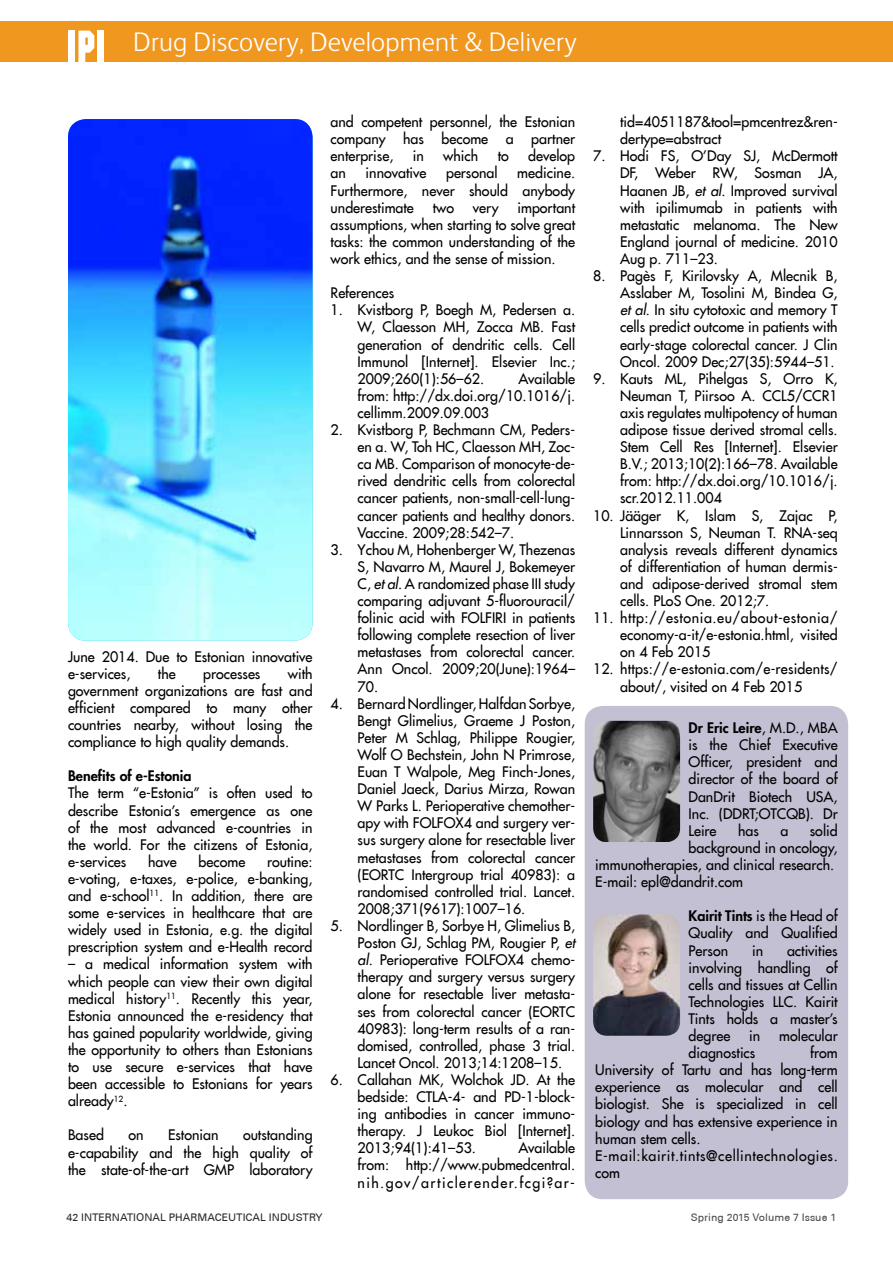
<style>
.page{position:relative;width:893px;height:1263px;background:#fff}
.page>*{position:absolute;margin:0;border:0;box-sizing:border-box;transform-origin:0 0}
.t1{font:300 27px "FS Albert";letter-spacing:.005em;color:#fff}
.t2{font:14.25px/17.1px "Futura LT";color:#000;text-align:justify}
.t3{font:800 14.25px "Futura LT";color:#000}
.t4{font:500 10.5px "Univers CE";color:#292829}
.t5{font:500 10.5px "Univers CE";color:#4d4d4f}
.s1{font-style:italic}
.s2{font-weight:800}
</style>
<div class="page">
<div style="left:0;top:21px;width:893px;height:41px;background:#f09720"></div>
<div style="left:68px;top:31px;width:7px;height:33px;background:#fff"></div>
<svg style="left:78px;top:31px;width:16px;height:31px"></svg>
<div style="left:97px;top:31px;width:7px;height:33px;background:#fff"></div>
<div style="left:585px;top:706px;width:263px;height:493px;background:#c3c0d3;border-radius:18px"></div>
<img style="left:593px;top:721px;width:87px;height:121px">
<img style="left:593px;top:914px;width:87px;height:122px">
<img style="left:68px;top:119px;width:245px;height:522px">
<h1 class="t1" style="left:133px;top:26px;width:445px">Drug Discovery, Development &amp; Delivery</h1>
<p class="t2" style="left:68px;top:648px;width:246px">June 2014. Due to Estonian innovative e-services,</p>
<p class="t2" style="left:68px;top:665px;width:246px;text-indent:220px">with government organizations are fast and efficient compared to many other countries nearby, without losing the compliance to high quality demands.</p>
<p class="t3" style="left:68px;top:766px;width:125px">Benefits of e-Estonia</p>
<p class="t2" style="left:68px;top:784px;width:246px">The term “e-Estonia” is often used to describe Estonia’s emergence as one of the most advanced e-countries in the world. For the citizens of Estonia, e-services</p>
<p class="t2" style="left:158px;top:665px;width:19px">the</p>
<p class="t2" style="left:203px;top:665px;width:59px">processes</p>
<p class="t2" style="left:148px;top:853px;width:30px">have</p>
<p class="t2" style="left:199px;top:853px;width:48px">become</p>
<p class="t2" style="left:68px;top:853px;width:246px;text-indent:199px">routine: e-voting, e-taxes, e-police, e-banking, and e-school<sup>11</sup>. In addition, there are some e-services in healthcare that are widely used in Estonia, e.g. the digital prescription system and e-Health record</p>
<p class="t2" style="left:68px;top:955px;width:246px">– a medical information system with which people can view their own digital medical history<sup>11</sup>. Recently this year, Estonia announced the e-residency that has gained popularity worldwide, giving the opportunity to others than Estonians to use secure e-services that have been accessible to Estonians for years already<sup>12</sup>.</p>
<p class="t2" style="left:68px;top:1126px;width:37px">Based</p>
<p class="t2" style="left:128px;top:1126px;width:17px">on</p>
<p class="t2" style="left:168px;top:1126px;width:52px">Estonian</p>
<p class="t2" style="left:68px;top:1126px;width:246px;text-indent:175px">outstanding e-capability and the high quality of the state-of-the-art GMP laboratory</p>
<p class="t2" style="left:331px;top:113px;width:246px">and competent personnel, the Estonian company has become a partner enterprise,</p>
<p class="t2" style="left:413px;top:147px;width:13px">in</p>
<p class="t2" style="left:443px;top:147px;width:37px">which</p>
<p class="t2" style="left:498px;top:147px;width:13px">to</p>
<p class="t2" style="left:528px;top:147px;width:48px">develop</p>
<p class="t2" style="left:331px;top:165px;width:17px">an</p>
<p class="t2" style="left:366px;top:165px;width:62px">innovative</p>
<p class="t2" style="left:446px;top:165px;width:53px">personal</p>
<p class="t2" style="left:331px;top:165px;width:246px;text-indent:187px">medicine.<br>Furthermore, never should anybody underestimate</p>
<p class="t2" style="left:331px;top:199px;width:246px;text-indent:187px">important assumptions, when starting to solve great tasks: the common understanding of the work ethics, and the sense of mission.</p>
<p class="t2" style="left:331px;top:284px;width:65px">References</p>
<p class="t2" style="left:358px;top:301px;width:219px;text-indent:-27px">1. Kvistborg P, Boegh M, Pedersen a.<br>W, Claesson MH, Zocca MB. Fast generation of dendritic cells. Cell Immunol [Internet]. Elsevier Inc.; 2009;260(1):56–62.</p>
<p class="t2" style="left:433px;top:199px;width:23px">two</p>
<p class="t2" style="left:473px;top:199px;width:27px">very</p>
<p class="t2" style="left:358px;top:370px;width:219px;text-indent:161px">Available from: http://dx.doi.org/10.1016/j. cellimm.2009.09.003</p>
<p class="t2" style="left:358px;top:421px;width:219px;text-indent:-27px">2. Kvistborg P, Bechmann CM, Peders&shy;en a. W, Toh HC, Claesson MH, Zoc&shy;ca MB. Comparison of monocyte-de&shy;rived dendritic cells from colorectal cancer patients, non-small-cell-lung&shy;cancer patients and healthy donors.<br>Vaccine. 2009;28:542–7.</p>
<p class="t2" style="left:358px;top:541px;width:219px;text-indent:-27px">3. Ychou M, Hohenberger W, Thezenas S, Navarro M, Maurel J, Bokemeyer C, <span class="s1">et al</span>. A randomized phase III study comparing adjuvant 5-fluorouracil/ folinic acid with FOLFIRI in patients following complete resection of liver metastases from colorectal cancer.<br>Ann Oncol. 2009;20(June):1964– 70.</p>
<p class="t2" style="left:358px;top:695px;width:219px;text-indent:-27px">4. Bernard Nordlinger, Halfdan Sorbye, Bengt Glimelius, Graeme J Poston, Peter M Schlag, Philippe Rougier, Wolf O Bechstein, John N Primrose, Euan T Walpole, Meg Finch-Jones, Daniel Jaeck, Darius Mirza, Rowan W Parks L. Perioperative chemother&shy;apy with FOLFOX4 and surgery ver&shy;sus surgery alone for resectable liver metastases from colorectal cancer (EORTC Intergroup trial 40983): a randomised controlled trial. Lancet.<br>2008;371(9617):1007–16.</p>
<p class="t2" style="left:358px;top:917px;width:219px;text-indent:-27px">5. Nordlinger B, Sorbye H, Glimelius B, Poston GJ, Schlag PM, Rougier P, <span class="s1">et al</span>. Perioperative FOLFOX4 chemo&shy;therapy and surgery versus surgery alone for resectable liver metasta&shy;ses from colorectal cancer (EORTC 40983): long-term results of a ran&shy;domised, controlled, phase 3 trial.<br>Lancet Oncol. 2013;14:1208–15.</p>
<p class="t2" style="left:358px;top:1071px;width:219px;text-indent:-27px">6. Callahan MK, Wolchok JD. At the bedside: CTLA-4- and PD-1-block&shy;ing antibodies in cancer immuno&shy;therapy. J Leukoc Biol [Internet].<br>2013;94(1):41–53.</p>
<p class="t2" style="left:358px;top:1139px;width:219px;text-indent:161px">Available from: http://www.pubmedcentral. nih.gov/articlerender.fcgi?ar-</p>
<p class="t2" style="left:620px;top:113px;width:219px">tid=4051187&amp;tool=pmcentrez&amp;ren&shy;dertype=abstract</p>
<p class="t2" style="left:620px;top:147px;width:219px;text-indent:-27px">7. Hodi FS, O’Day SJ, McDermott DF, Weber RW, Sosman JA, Haanen JB, <span class="s1">et al</span>. Improved survival with ipilimumab in patients with metastatic melanoma. The New England journal of medicine. 2010<br>Aug p. 711–23.</p>
<p class="t2" style="left:620px;top:267px;width:219px;text-indent:-27px">8. Pagès F, Kirilovsky A, Mlecnik B, Asslaber M, Tosolini M, Bindea G, <span class="s1">et al</span>. In situ cytotoxic and memory T cells predict outcome in patients with early-stage colorectal cancer. J Clin Oncol. 2009 Dec;27(35):5944–51.</p>
<p class="t2" style="left:620px;top:370px;width:219px;text-indent:-27px">9. Kauts ML, Pihelgas S, Orro K, Neuman T, Piirsoo A. CCL5/CCR1 axis regulates multipotency of human adipose tissue derived stromal cells.<br>Stem Cell Res [Internet]. Elsevier B.V.; 2013;10(2):166–78. Available from: http://dx.doi.org/10.1016/j. scr.2012.11.004</p>
<p class="t2" style="left:620px;top:507px;width:219px;text-indent:-27px">10. Jääger K, Islam S, Zajac P, Linnarsson S, Neuman T. RNA-seq analysis reveals different dynamics of differentiation of human dermis&shy;and adipose-derived stromal stem cells. PLoS One. 2012;7.</p>
<p class="t2" style="left:620px;top:609px;width:219px;text-indent:-27px">11. http://estonia.eu/about-estonia/ economy-a-it/e-estonia.html, visited on 4 Feb 2015</p>
<p class="t2" style="left:593px;top:660px;width:246px;text-align:center">12. https://e-estonia.com/e-residents/ about/, visited on 4 Feb 2015</p>
<p class="t2" style="left:689px;top:719px;width:151px"><span class="s2">Dr Eric Leire</span>, M.D., MBA is the Chief Executive Officer, president and director of the board of DanDrit Biotech USA, Inc. (DDRT;OTCQB). Dr Leire</p>
<p class="t2" style="left:738px;top:822px;width:22px">has</p>
<p class="t2" style="left:780px;top:822px;width:9px">a</p>
<p class="t2" style="left:810px;top:822px;width:29px">solid</p>
<p class="t2" style="left:689px;top:839px;width:151px">background in oncology,</p>
<p class="t2" style="left:595px;top:856px;width:241px">immunotherapies, and clinical research.</p>
<p class="t2" style="left:595px;top:873px;width:149px">E-mail: epl@dandrit.com</p>
<p class="t2" style="left:689px;top:907px;width:151px"><span class="s2">Kairit Tints</span> is the Head of Quality and Qualified Person</p>
<p class="t2" style="left:689px;top:941px;width:151px;text-indent:98px">activities involving handling of cells and tissues at Cellin Technologies LLC. Kairit Tints holds a master’s degree</p>
<p class="t2" style="left:752px;top:941px;width:13px">in</p>
<p class="t2" style="left:749px;top:1027px;width:13px">in</p>
<p class="t2" style="left:779px;top:1027px;width:60px">molecular</p>
<p class="t2" style="left:689px;top:1044px;width:68px">diagnostics</p>
<p class="t2" style="left:595px;top:1044px;width:244px;text-align:left;text-indent:215px">from<br>University of Tartu and has long-term experience as molecular and cell biologist. She is specialized in cell biology and has extensive experience in human stem cells.<br>E-mail:kairit.tints@cellintechnologies. com</p>
<p class="t4" style="left:67px;top:1211px;width:257px">42 INTERNATIONAL PHARMACEUTICAL INDUSTRY</p>
<p class="t5" style="left:691px;top:1211px;width:147px">Spring 2015 Volume 7 Issue 1</p>
</div>
